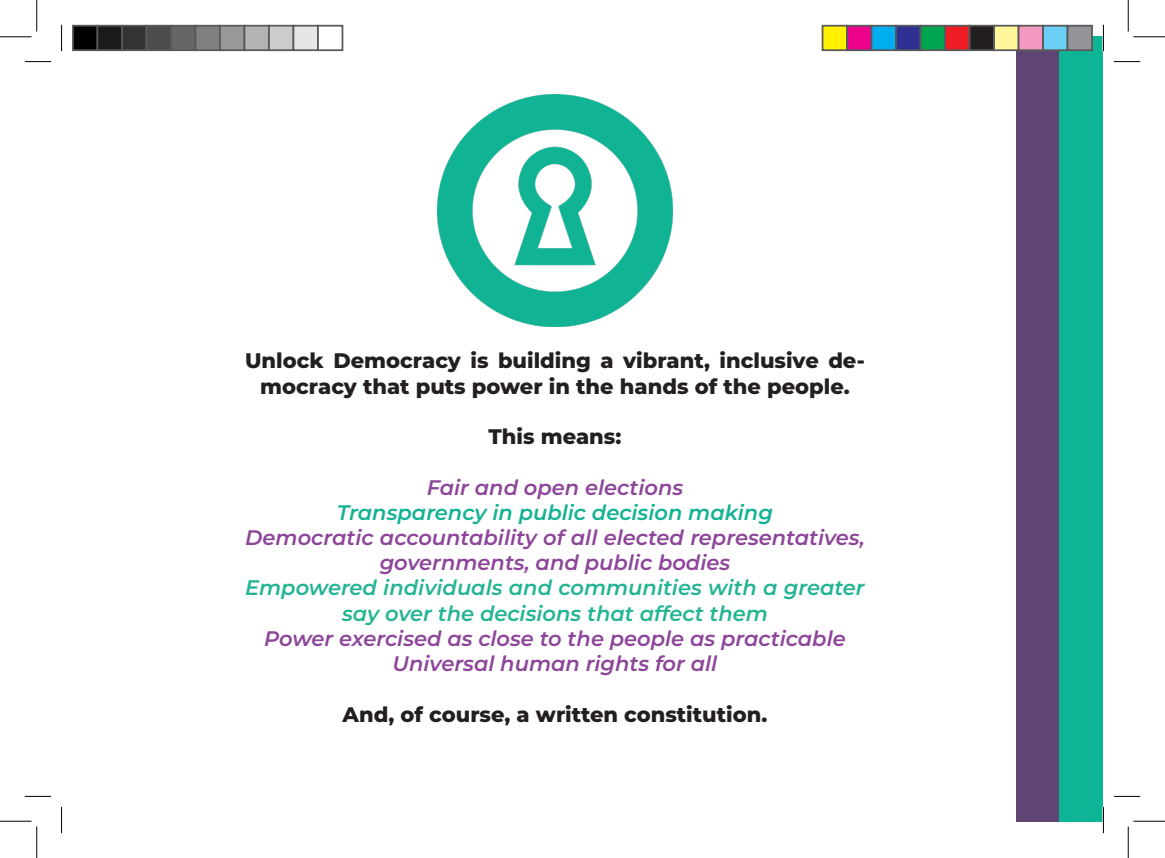
<style>
.page{position:relative;width:1165px;height:858px;background:#fff}
.page>*{position:absolute;margin:0;border:0;box-sizing:border-box;transform-origin:0 0}
.t1{font:italic 600 21px/25.2px "Montserrat";color:#8d4599;text-align:center}
.t2{font:800 21px/25.2px "Montserrat";color:#231f20;text-align:center}
.t3{font:italic 600 21px/25.2px "Montserrat";color:#24b494;text-align:center}
.t4{font:italic 600 21px "Montserrat";color:#14b294}
</style>
<div class="page">
<div style="left:1016px;top:37px;width:43px;height:784px;background:#5f4574"></div>
<div style="left:1059px;top:37px;width:44px;height:784px;background:#0db596"></div>
<img style="left:438px;top:94px;width:234px;height:232px">
<hr style="left:1102px;top:25px;width:2px;height:26px;background:#fff">
<hr style="left:1102px;top:806px;width:2px;height:26px;background:#fff">
<svg style="left:25px;top:61px;width:26px;height:1px"></svg>
<svg style="left:1114px;top:61px;width:26px;height:1px"></svg>
<svg style="left:25px;top:795px;width:26px;height:1px"></svg>
<svg style="left:1114px;top:795px;width:26px;height:1px"></svg>
<svg style="left:61px;top:25px;width:1px;height:26px"></svg>
<svg style="left:61px;top:806px;width:1px;height:26px"></svg>
<svg style="left:1103px;top:25px;width:1px;height:26px"></svg>
<svg style="left:1103px;top:806px;width:1px;height:26px"></svg>
<hr style="left:0;top:36px;width:32px;height:1px;background:#000">
<hr style="left:1133px;top:36px;width:32px;height:1px;background:#000">
<hr style="left:0;top:820px;width:32px;height:1px;background:#000">
<hr style="left:1133px;top:820px;width:32px;height:1px;background:#000">
<hr style="left:36px;top:0;width:1px;height:32px;background:#000">
<hr style="left:36px;top:826px;width:1px;height:31px;background:#000">
<hr style="left:1128px;top:0;width:1px;height:32px;background:#000">
<hr style="left:1128px;top:826px;width:1px;height:31px;background:#000">
<div style="left:73px;top:26px;width:24px;height:24px;background:#000"></div>
<div style="left:72px;top:25px;width:26px;height:26px;border:2px solid #595959"></div>
<div style="left:97px;top:26px;width:25px;height:24px;background:#1a1a1a"></div>
<div style="left:97px;top:25px;width:26px;height:26px;border:2px solid #595959"></div>
<div style="left:122px;top:26px;width:24px;height:24px;background:#333"></div>
<div style="left:121px;top:25px;width:26px;height:26px;border:2px solid #595959"></div>
<div style="left:146px;top:26px;width:25px;height:24px;background:#4d4d4d"></div>
<div style="left:146px;top:25px;width:26px;height:26px;border:2px solid #595959"></div>
<div style="left:171px;top:26px;width:24px;height:24px;background:#666"></div>
<div style="left:170px;top:25px;width:26px;height:26px;border:2px solid #595959"></div>
<div style="left:195px;top:26px;width:25px;height:24px;background:#808080"></div>
<div style="left:195px;top:25px;width:26px;height:26px;border:2px solid #595959"></div>
<div style="left:220px;top:26px;width:24px;height:24px;background:#999"></div>
<div style="left:219px;top:25px;width:26px;height:26px;border:2px solid #595959"></div>
<div style="left:244px;top:26px;width:25px;height:24px;background:#b3b3b3"></div>
<div style="left:244px;top:25px;width:26px;height:26px;border:2px solid #595959"></div>
<div style="left:269px;top:26px;width:24px;height:24px;background:#ccc"></div>
<div style="left:268px;top:25px;width:26px;height:26px;border:2px solid #595959"></div>
<div style="left:293px;top:26px;width:25px;height:24px;background:#e6e6e6"></div>
<div style="left:293px;top:25px;width:26px;height:26px;border:2px solid #595959"></div>
<div style="left:317px;top:25px;width:26px;height:26px;border:2px solid #595959"></div>
<div style="left:822px;top:26px;width:25px;height:24px;background:#fff101"></div>
<div style="left:822px;top:25px;width:26px;height:26px;border:2px solid #595959"></div>
<div style="left:847px;top:26px;width:24px;height:24px;background:#ed028c"></div>
<div style="left:846px;top:25px;width:26px;height:26px;border:2px solid #595959"></div>
<div style="left:871px;top:26px;width:25px;height:24px;background:#00aeef"></div>
<div style="left:871px;top:25px;width:26px;height:26px;border:2px solid #595959"></div>
<div style="left:896px;top:26px;width:24px;height:24px;background:#2e3092"></div>
<div style="left:895px;top:25px;width:26px;height:26px;border:2px solid #595959"></div>
<div style="left:920px;top:26px;width:25px;height:24px;background:#00a54f"></div>
<div style="left:920px;top:25px;width:26px;height:26px;border:2px solid #595959"></div>
<div style="left:945px;top:26px;width:24px;height:24px;background:#ee1d23"></div>
<div style="left:944px;top:25px;width:26px;height:26px;border:2px solid #595959"></div>
<div style="left:969px;top:26px;width:25px;height:24px;background:#231f20"></div>
<div style="left:969px;top:25px;width:26px;height:26px;border:2px solid #595959"></div>
<div style="left:994px;top:26px;width:24px;height:24px;background:#fff79a"></div>
<div style="left:993px;top:25px;width:26px;height:26px;border:2px solid #595959"></div>
<div style="left:1018px;top:26px;width:25px;height:24px;background:#f499c2"></div>
<div style="left:1018px;top:25px;width:26px;height:26px;border:2px solid #595959"></div>
<div style="left:1043px;top:26px;width:24px;height:24px;background:#6bcff6"></div>
<div style="left:1042px;top:25px;width:26px;height:26px;border:2px solid #595959"></div>
<div style="left:1067px;top:26px;width:25px;height:24px;background:#939598"></div>
<div style="left:1067px;top:25px;width:26px;height:26px;border:2px solid #595959"></div>
<p class="t2" style="left:245px;top:347px;width:621px">Unlock Democracy is building a vibrant, inclusive de&shy;mocracy that puts power in the hands of the people.</p>
<p class="t2" style="left:489px;top:422px;width:134px">This means:</p>
<p class="t1" style="left:427px;top:473px;width:258px">Fair and open elections</p>
<p class="t4" style="left:337px;top:497px;width:438px">Transparency in public decision making</p>
<p class="t1" style="left:245px;top:524px;width:621px">Democratic accountability of all elected representatives, governments, and public bodies</p>
<p class="t3" style="left:245px;top:574px;width:621px">Empowered individuals and communities with a greater say over the decisions that affect them</p>
<p class="t1" style="left:264px;top:624px;width:583px">Power exercised as close to the people as practicable</p>
<p class="t1" style="left:393px;top:650px;width:326px">Universal human rights for all</p>
<p class="t2" style="left:343px;top:700px;width:426px">And, of course, a written constitution.</p>
</div>
